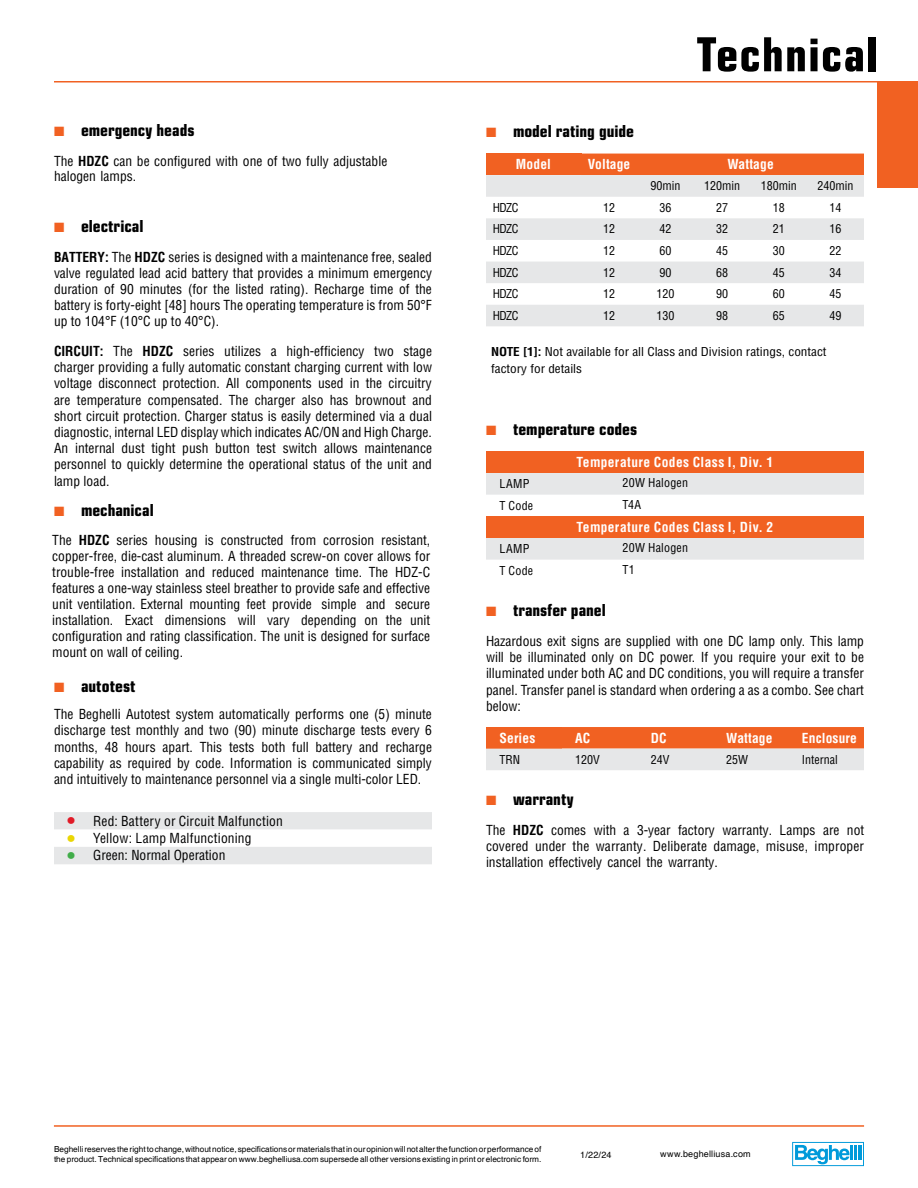
<style>
.page{position:relative;width:918px;height:1188px;background:#fff}
.page>*{position:absolute;margin:0;border:0;box-sizing:border-box;transform-origin:0 0}
.t1{font:51px "Eurostile Con Hea";letter-spacing:.025em;color:#000}
.t2{font:18px "Eurostile Con Hea";color:#000}
.t3{font:condensed 13.5px/16.2px "Helvetica LT Std";color:#000;text-align:justify}
.t4{font:700 condensed 13.5px "Helvetica LT Std";letter-spacing:.01em;color:#fff}
.t5{font:condensed 12px "Helvetica LT Std";color:#000}
.t6{font:condensed 12px/17.1px "Helvetica LT Std";color:#000;scale:1.1 1}
.t7{font:condensed 12px "Helvetica LT Std";letter-spacing:.02em;color:#000}
.t8{font:9px "Helvetica";letter-spacing:.025em;color:#000}
.t9{font:8.25px/9.9px "Helvetica";color:#000}
.s1{color:#f16122}
.s2{font-weight:700}
.s3{font-weight:700;font-stretch:normal;font-size:21px;color:#e11a27}
.s4{font-weight:700;font-stretch:normal;font-size:21px;color:#ead604}
.s5{font-weight:700;font-stretch:normal;font-size:21px;color:#41ad49}
</style>
<div class="page">
<div style="left:877px;top:81px;width:41px;height:106px;background:#f16122"></div>
<hr style="left:54px;top:81px;width:862px;height:1px;background:#f16122">
<svg style="left:792px;top:1142px;width:72px;height:24px"></svg>
<svg style="left:54px;top:812px;width:378px;height:52px"></svg>
<div style="left:486px;top:154px;width:95px;height:21px;background:#f16122"></div>
<div style="left:581px;top:154px;width:283px;height:21px;background:#f16122"></div>
<svg style="left:486px;top:175px;width:378px;height:151px;fill:#e6e7e8"></svg>
<div style="left:486px;top:451px;width:378px;height:22px;background:#f16122"></div>
<div style="left:486px;top:473px;width:378px;height:22px;background:#e6e7e8"></div>
<div style="left:486px;top:516px;width:378px;height:22px;background:#f16122"></div>
<div style="left:486px;top:538px;width:378px;height:22px;background:#e6e7e8"></div>
<svg style="left:486px;top:727px;width:378px;height:43px;background:#eba485"></svg>
<hr style="left:54px;top:1125px;width:810px;height:2px;background:#f16122">
<h2 class="t2" style="left:54px;top:117px;width:142px"><span class="s1">■</span> emergency heads</h2>
<p class="t3" style="left:54px;top:153px;width:335px;line-height:15.1px">The <span class="s2">HDZC</span> can be configured with one of two fully adjustable halogen lamps.</p>
<h2 class="t2" style="left:54px;top:213px;width:91px"><span class="s1">■</span> electrical</h2>
<p class="t3" style="left:54px;top:249px;width:380px"><span class="s2">BATTERY:</span> The <span class="s2">HDZC</span> series is designed with a maintenance free, sealed valve regulated lead acid battery that provides a minimum emergency duration of 90 minutes (for the listed rating). Recharge time of the battery is forty-eight [48] hours The operating temperature is from 50°F up to 104°F (10°C up to 40°C).</p>
<p class="t3" style="left:54px;top:343px;width:380px"><span class="s2">CIRCUIT:</span> The <span class="s2">HDZC</span> series utilizes a high-efficiency two stage charger providing a fully automatic constant charging current with low voltage disconnect protection. All components used in the circuitry are temperature compensated. The charger also has brownout and short circuit protection. Charger status is easily determined via a dual diagnostic, internal LED display which indicates AC/ON and High Charge.<br>An internal dust tight push button test switch allows maintenance personnel to quickly determine the operational status of the unit and lamp load.</p>
<h2 class="t2" style="left:54px;top:497px;width:101px"><span class="s1">■</span> mechanical</h2>
<p class="t3" style="left:52px;top:532px;width:380px">The <span class="s2">HDZC</span> series housing is constructed from corrosion resistant, copper-free, die-cast aluminum. A threaded screw-on cover allows for trouble-free installation and reduced maintenance time. The HDZ-C features a one-way stainless steel breather to provide safe and effective unit ventilation. External mounting feet provide simple and secure installation. Exact dimensions will vary depending on the unit configuration and rating classification. The unit is designed for surface mount on wall of ceiling.</p>
<h2 class="t2" style="left:54px;top:673px;width:83px"><span class="s1">■</span> autotest</h2>
<p class="t3" style="left:54px;top:706px;width:380px">The Beghelli Autotest system automatically performs one (5) minute discharge test monthly and two (90) minute discharge tests every 6 months, 48 hours apart. This tests both full battery and recharge capability as required by code. Information is communicated simply and intuitively to maintenance personnel via a single multi-color LED.</p>
<p class="t3" style="left:68px;top:812px;width:217px"><span class="s3">•</span> Red: Battery or Circuit Malfunction</p>
<p class="t3" style="left:68px;top:830px;width:186px"><span class="s4">•</span> Yellow: Lamp Malfunctioning</p>
<p class="t3" style="left:68px;top:847px;width:159px"><span class="s5">•</span> Green: Normal Operation</p>
<h1 class="t1" style="left:697px;top:18px;width:183px">Technical</h1>
<h2 class="t2" style="left:486px;top:118px;width:149px"><span class="s1">■</span> model rating guide</h2>
<p class="t4" style="left:516px;top:156px;width:37px">Model</p>
<p class="t4" style="left:588px;top:156px;width:44px">Voltage</p>
<p class="t4" style="left:727px;top:156px;width:48px">Wattage</p>
<p class="t5" style="left:651px;top:178px;width:31px">90min</p>
<p class="t5" style="left:704px;top:178px;width:37px">120min</p>
<p class="t5" style="left:761px;top:178px;width:37px">180min</p>
<p class="t5" style="left:818px;top:178px;width:37px">240min</p>
<p class="t5" style="left:493px;top:200px;width:27px">HDZC</p>
<p class="t5" style="left:603px;top:200px;width:13px">12</p>
<p class="t5" style="left:660px;top:200px;width:13px">36</p>
<p class="t5" style="left:716px;top:200px;width:13px">27</p>
<p class="t5" style="left:773px;top:200px;width:13px">18</p>
<p class="t5" style="left:830px;top:200px;width:13px">14</p>
<p class="t5" style="left:493px;top:222px;width:27px">HDZC</p>
<p class="t5" style="left:603px;top:222px;width:13px">12</p>
<p class="t5" style="left:660px;top:222px;width:13px">42</p>
<p class="t5" style="left:716px;top:222px;width:13px">32</p>
<p class="t5" style="left:773px;top:222px;width:13px">21</p>
<p class="t5" style="left:830px;top:222px;width:13px">16</p>
<p class="t5" style="left:493px;top:243px;width:27px">HDZC</p>
<p class="t5" style="left:603px;top:243px;width:13px">12</p>
<p class="t5" style="left:660px;top:243px;width:13px">60</p>
<p class="t5" style="left:716px;top:243px;width:13px">45</p>
<p class="t5" style="left:773px;top:243px;width:13px">30</p>
<p class="t5" style="left:830px;top:243px;width:13px">22</p>
<p class="t5" style="left:493px;top:265px;width:27px">HDZC</p>
<p class="t5" style="left:603px;top:265px;width:13px">12</p>
<p class="t5" style="left:660px;top:265px;width:13px">90</p>
<p class="t5" style="left:716px;top:265px;width:13px">68</p>
<p class="t5" style="left:773px;top:265px;width:13px">45</p>
<p class="t5" style="left:830px;top:265px;width:13px">34</p>
<p class="t5" style="left:493px;top:286px;width:27px">HDZC</p>
<p class="t5" style="left:603px;top:286px;width:13px">12</p>
<p class="t5" style="left:657px;top:286px;width:19px">120</p>
<p class="t5" style="left:716px;top:286px;width:13px">90</p>
<p class="t5" style="left:773px;top:286px;width:13px">60</p>
<p class="t5" style="left:830px;top:286px;width:13px">45</p>
<p class="t5" style="left:493px;top:308px;width:27px">HDZC</p>
<p class="t5" style="left:603px;top:308px;width:13px">12</p>
<p class="t5" style="left:657px;top:308px;width:19px">130</p>
<p class="t5" style="left:716px;top:308px;width:13px">98</p>
<p class="t5" style="left:773px;top:308px;width:13px">65</p>
<p class="t5" style="left:830px;top:308px;width:13px">49</p>
<p class="t6" style="left:491px;top:343px;width:306px"><span class="s2">NOTE [1]:</span> Not available for all Class and Division ratings, contact factory for details</p>
<h2 class="t2" style="left:486px;top:416px;width:153px"><span class="s1">■</span> temperature codes</h2>
<p class="t4" style="left:577px;top:454px;width:198px">Temperature Codes Class I, Div. 1</p>
<p class="t5" style="left:500px;top:476px;width:31px">LAMP</p>
<p class="t7" style="left:623px;top:475px;width:67px">20W Halogen</p>
<p class="t5" style="left:500px;top:498px;width:35px">T Code</p>
<p class="t5" style="left:623px;top:497px;width:20px">T4A</p>
<p class="t4" style="left:577px;top:519px;width:198px">Temperature Codes Class I, Div. 2</p>
<p class="t5" style="left:500px;top:541px;width:31px">LAMP</p>
<p class="t7" style="left:623px;top:540px;width:67px">20W Halogen</p>
<p class="t5" style="left:500px;top:563px;width:35px">T Code</p>
<p class="t5" style="left:623px;top:562px;width:14px">T1</p>
<h2 class="t2" style="left:486px;top:597px;width:121px"><span class="s1">■</span> transfer panel</h2>
<p class="t3" style="left:486px;top:633px;width:380px">Hazardous exit signs are supplied with one DC lamp only. This lamp will be illuminated only on DC power. If you require your exit to be illuminated under both AC and DC conditions, you will require a transfer panel. Transfer panel is standard when ordering a as a combo. See chart below:</p>
<p class="t4" style="left:500px;top:729px;width:37px">Series</p>
<p class="t4" style="left:575px;top:729px;width:17px">AC</p>
<p class="t4" style="left:651px;top:729px;width:17px">DC</p>
<p class="t4" style="left:726px;top:729px;width:48px">Wattage</p>
<p class="t4" style="left:802px;top:729px;width:57px">Enclosure</p>
<p class="t5" style="left:500px;top:752px;width:22px">TRN</p>
<p class="t5" style="left:575px;top:752px;width:26px">120V</p>
<p class="t5" style="left:651px;top:752px;width:20px">24V</p>
<p class="t5" style="left:726px;top:752px;width:23px">25W</p>
<p class="t5" style="left:802px;top:752px;width:37px">Internal</p>
<h2 class="t2" style="left:486px;top:786px;width:89px"><span class="s1">■</span> warranty</h2>
<p class="t3" style="left:486px;top:822px;width:380px">The <span class="s2">HDZC</span> comes with a 3-year factory warranty. Lamps are not covered under the warranty. Deliberate damage, misuse, improper installation effectively cancel the warranty.</p>
<p class="t9" style="left:54px;top:1145px;width:489px">Beghelli reserves the right to change, without notice, specifications or materials that in our opinion will not alter the function or performance of the product. Technical specifications that appear on www.beghelliusa.com supersede all other versions existing in print or electronic form.</p>
<p class="t8" style="left:580px;top:1149px;width:33px">1/22/24</p>
<p class="t8" style="left:660px;top:1149px;width:92px">www.beghelliusa.com</p>
</div>
